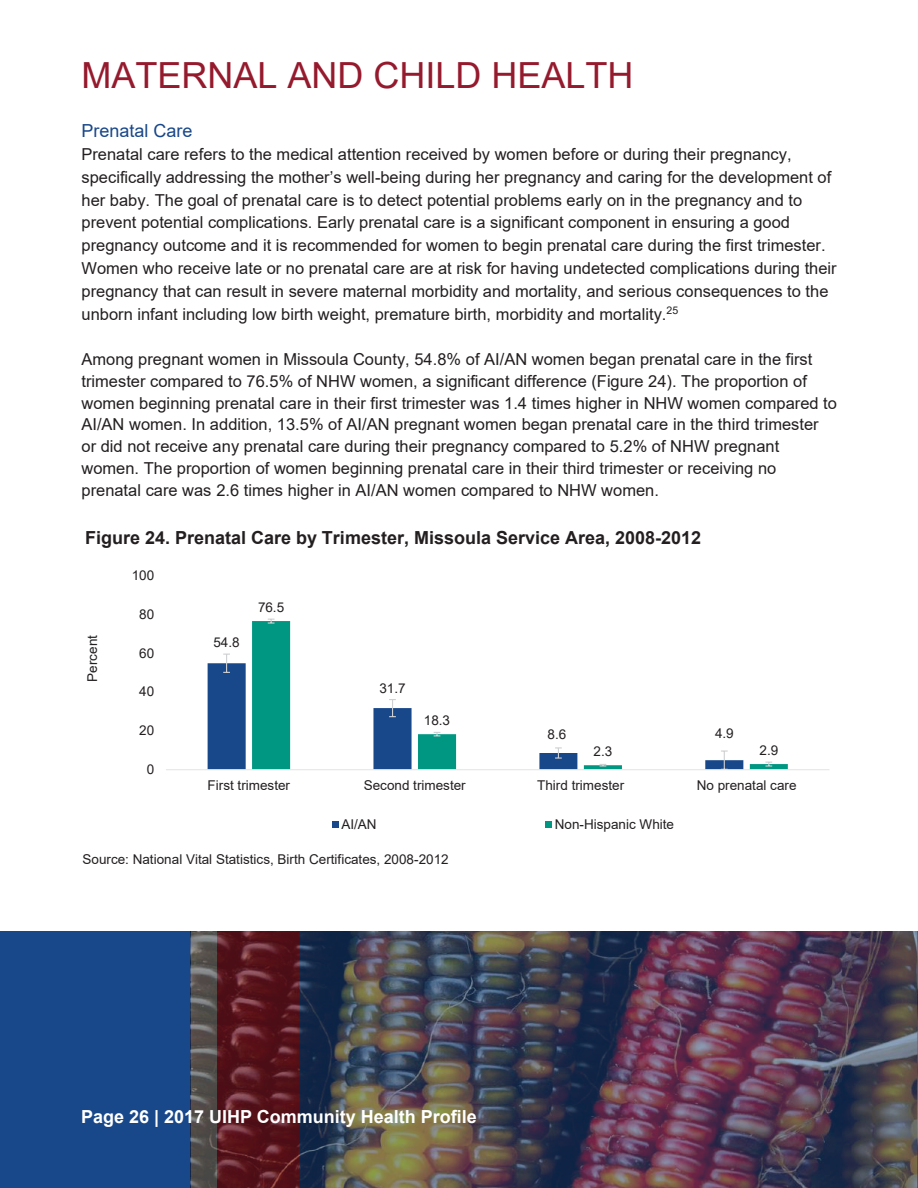
<style>
.page{position:relative;width:918px;height:1188px;background:#fff}
.page>*{position:absolute;margin:0;border:0;box-sizing:border-box;transform-origin:0 0}
.t1{font:36px "Arial";color:#951a2d}
.t2{font:700 18px "Arial";color:#231f20}
.t3{font:700 18px "Arial";color:#fff}
.t4{font:18px "Arial";color:#18478a}
.t5{font:16.5px/22.8px "Arial";color:#231f20}
.t6{font:13.5px "Arial";color:#231f20}
</style>
<div class="page">
<div style="left:0;top:932px;width:918px;height:256px;background:#18478a"></div>
<img style="left:190px;top:931px;width:728px;height:257px">
<div style="left:208px;top:663px;width:38px;height:106px;background:#18478a"></div>
<svg style="left:252px;top:621px;width:536px;height:148px"></svg>
<svg style="left:223px;top:654px;width:7px;height:19px"></svg>
<svg style="left:389px;top:699px;width:7px;height:18px"></svg>
<svg style="left:555px;top:747px;width:7px;height:12px"></svg>
<svg style="left:721px;top:750px;width:7px;height:19px"></svg>
<svg style="left:268px;top:619px;width:7px;height:5px"></svg>
<svg style="left:434px;top:732px;width:6px;height:4px"></svg>
<svg style="left:600px;top:764px;width:6px;height:3px"></svg>
<svg style="left:765px;top:762px;width:7px;height:5px"></svg>
<hr style="left:166px;top:769px;width:664px;height:1px;background:#e5e6e8">
<div style="left:332px;top:821px;width:6px;height:7px;background:#18478a"></div>
<div style="left:545px;top:821px;width:7px;height:7px;background:#009782"></div>
<h1 class="t1" style="left:82px;top:51px;width:553px">MATERNAL AND CHILD HEALTH</h1>
<p class="t4" style="left:82px;top:118px;width:113px">Prenatal Care</p>
<p class="t5" style="left:82px;top:143px;width:757px">Prenatal care refers to the medical attention received by women before or during their pregnancy, specifically addressing the mother’s well-being during her pregnancy and caring for the development of her baby. The goal of prenatal care is to detect potential problems early on in the pregnancy and to prevent potential complications. Early prenatal care is a significant component in ensuring a good pregnancy outcome and it is recommended for women to begin prenatal care during the first trimester.<br>Women who receive late or no prenatal care are at risk for having undetected complications during their pregnancy that can result in severe maternal morbidity and mortality, and serious consequences to the unborn infant including low birth weight, premature birth, morbidity and mortality.<sup>25</sup></p>
<p class="t5" style="left:81px;top:348px;width:757px;line-height:21.8px">Among pregnant women in Missoula County, 54.8% of AI/AN women began prenatal care in the first trimester compared to 76.5% of NHW women, a significant difference (Figure 24). The proportion of women beginning prenatal care in their first trimester was 1.4 times higher in NHW women compared to AI/AN women. In addition, 13.5% of AI/AN pregnant women began prenatal care in the third trimester or did not receive any prenatal care during their pregnancy compared to 5.2% of NHW pregnant women. The proportion of women beginning prenatal care in their third trimester or receiving no prenatal care was 2.6 times higher in AI/AN women compared to NHW women.</p>
<p class="t2" style="left:85px;top:525px;width:618px">Figure 24. Prenatal Care by Trimester, Missoula Service Area, 2008-2012</p>
<p class="t6" style="left:83px;top:682px;width:48px;rotate:-90deg">Percent</p>
<p class="t6" style="left:132px;top:566px;width:24px">100</p>
<p class="t6" style="left:139px;top:605px;width:16px">80</p>
<p class="t6" style="left:139px;top:643px;width:16px">60</p>
<p class="t6" style="left:139px;top:682px;width:16px">40</p>
<p class="t6" style="left:139px;top:721px;width:16px">20</p>
<p class="t6" style="left:147px;top:760px;width:9px">0</p>
<p class="t6" style="left:213px;top:633px;width:28px">54.8</p>
<p class="t6" style="left:258px;top:598px;width:28px">76.5</p>
<p class="t6" style="left:379px;top:679px;width:28px">31.7</p>
<p class="t6" style="left:424px;top:711px;width:28px">18.3</p>
<p class="t6" style="left:548px;top:725px;width:20px">8.6</p>
<p class="t6" style="left:715px;top:724px;width:20px">4.9</p>
<p class="t6" style="left:594px;top:742px;width:20px">2.3</p>
<p class="t6" style="left:760px;top:740px;width:20px">2.9</p>
<p class="t6" style="left:208px;top:776px;width:84px">First trimester</p>
<p class="t6" style="left:364px;top:776px;width:104px">Second trimester</p>
<p class="t6" style="left:537px;top:776px;width:89px">Third trimester</p>
<p class="t6" style="left:697px;top:776px;width:101px">No prenatal care</p>
<p class="t6" style="left:341px;top:815px;width:37px">AI/AN</p>
<p class="t6" style="left:555px;top:815px;width:121px">Non-Hispanic White</p>
<p class="t6" style="left:83px;top:850px;width:368px">Source: National Vital Statistics, Birth Certificates, 2008-2012</p>
<p class="t3" style="left:81px;top:1104px;width:397px">Page 26 | 2017 UIHP Community Health Profile</p>
</div>
